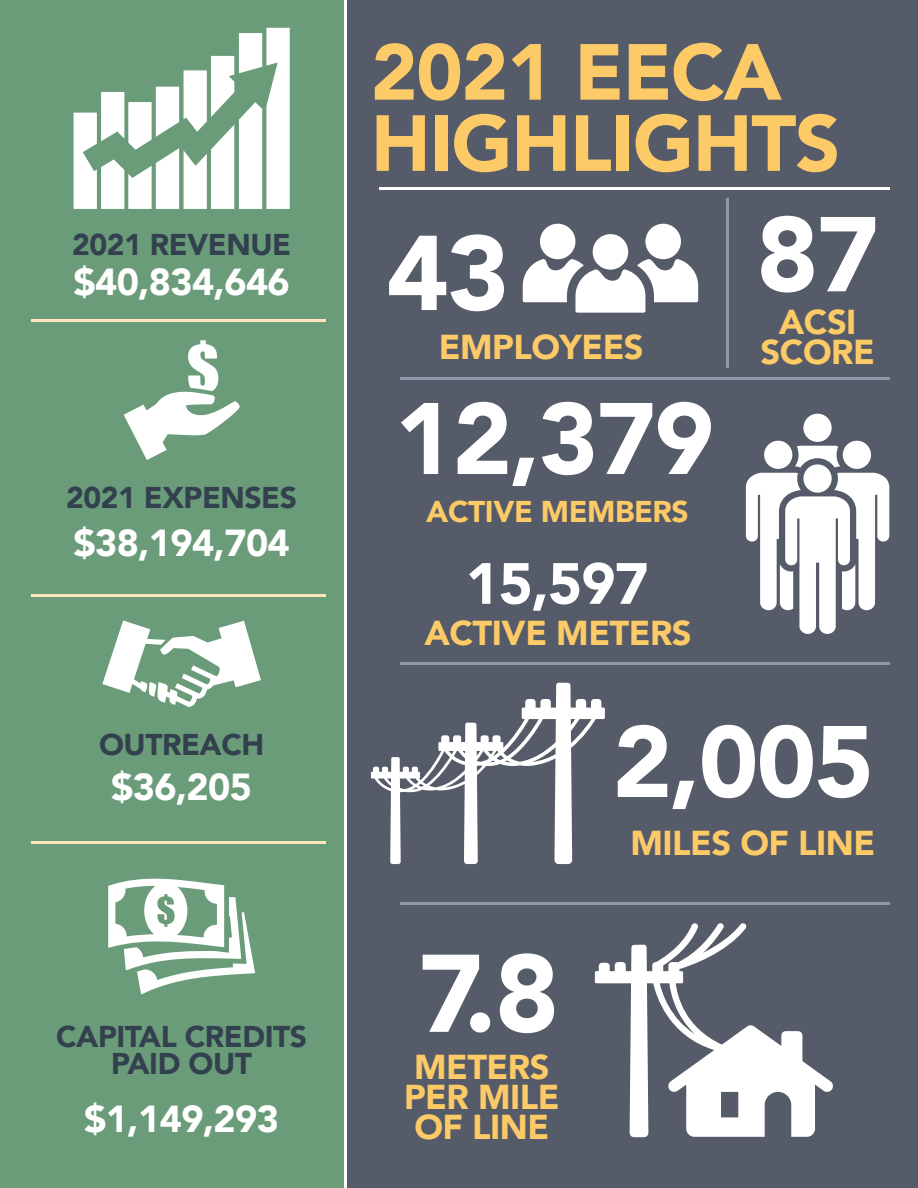
<style>
.page{position:relative;width:918px;height:1188px;background:#fff}
.page>*{position:absolute;margin:0;border:0;box-sizing:border-box;transform-origin:0 0}
.t1{font:900 109.05px "Avenir";color:#fff}
.t2{font:900 105px "Avenir";color:#fff}
.t3{font:900 100.35px "Avenir";letter-spacing:-.015em;color:#fff}
.t4{font:900 78.6px/71.1px "Avenir";letter-spacing:-.015em;color:#fcca67}
.t5{font:900 57.6px "Avenir";color:#fff}
.t6{font:900 37.5px "Avenir";letter-spacing:-.015em;color:#fff}
.t7{font:900 34.5px/30px "Avenir";letter-spacing:-.015em;color:#fcca67}
.t8{font:900 30px/27.3px "Avenir";letter-spacing:-.015em;color:#33414f;text-align:center}
.t9{font:900 30px "Avenir";letter-spacing:-.015em;color:#fcca67}
</style>
<div class="page">
<div style="left:276px;top:0;width:642px;height:1188px;background:#555b68"></div>
<div style="left:0;top:0;width:345px;height:1188px;background:#6a9c7a"></div>
<div style="left:593px;top:234px;width:35px;height:36px;background:#fff;border-radius:50%"></div>
<div style="left:645px;top:224px;width:36px;height:35px;background:#fff;border-radius:50%"></div>
<div style="left:540px;top:224px;width:35px;height:35px;background:#fff;border-radius:50%"></div>
<svg style="left:523px;top:259px;width:175px;height:54px"></svg>
<div style="left:803px;top:414px;width:29px;height:28px;background:#fff;border-radius:50%"></div>
<div style="left:764px;top:441px;width:28px;height:28px;background:#fff;border-radius:50%"></div>
<div style="left:843px;top:441px;width:28px;height:28px;background:#fff;border-radius:50%"></div>
<div style="left:803px;top:464px;width:29px;height:29px;background:#fff;border-radius:50%"></div>
<svg style="left:795px;top:446px;width:45px;height:21px"></svg>
<svg style="left:746px;top:473px;width:143px;height:161px"></svg>
<svg style="left:371px;top:683px;width:234px;height:181px"></svg>
<hr style="left:379px;top:187px;width:510px;height:2px;background:#fff">
<hr style="left:344px;top:0;width:3px;height:1188px;background:#fff">
<hr style="left:32px;top:319px;width:294px;height:3px;background:#ffe6bb">
<hr style="left:400px;top:377px;width:489px;height:3px;background:#8f97a8">
<hr style="left:726px;top:199px;width:3px;height:169px;background:#8f97a8">
<hr style="left:400px;top:662px;width:489px;height:3px;background:#8f97a8">
<hr style="left:400px;top:903px;width:489px;height:2px;background:#8f97a8">
<hr style="left:32px;top:594px;width:294px;height:3px;background:#ffe6bb">
<svg style="left:74px;top:28px;width:216px;height:181px"></svg>
<hr style="left:32px;top:841px;width:294px;height:3px;background:#ffe6bb">
<svg style="left:102px;top:620px;width:159px;height:87px"></svg>
<svg style="left:108px;top:878px;width:147px;height:117px"></svg>
<svg style="left:124px;top:340px;width:116px;height:120px"></svg>
<svg style="left:595px;top:923px;width:238px;height:214px"></svg>
<p class="t8" style="left:72px;top:230px;width:220px">2021 REVENUE</p>
<p class="t6" style="left:73px;top:250px;width:218px">$40,834,646</p>
<p class="t8" style="left:66px;top:483px;width:232px">2021 EXPENSES</p>
<p class="t6" style="left:73px;top:511px;width:218px">$38,194,704</p>
<p class="t8" style="left:99px;top:730px;width:167px">OUTREACH</p>
<p class="t6" style="left:111px;top:755px;width:142px">$36,205</p>
<p class="t8" style="left:56px;top:1022px;width:252px">CAPITAL CREDITS<br>PAID OUT</p>
<p class="t6" style="left:84px;top:1087px;width:196px">$1,149,293</p>
<h3 class="t4" style="left:371px;top:35px;width:471px">2021 EECA<br>HIGHLIGHTS</h3>
<h2 class="t2" style="left:387px;top:184px;width:124px">43</h2>
<p class="t7" style="left:439px;top:331px;width:206px">EMPLOYEES</p>
<h3 class="t3" style="left:395px;top:353px;width:321px">12,379</h3>
<p class="t9" style="left:426px;top:486px;width:264px">ACTIVE MEMBERS</p>
<h3 class="t5" style="left:466px;top:534px;width:185px">15,597</h3>
<p class="t7" style="left:424px;top:617px;width:269px">ACTIVE METERS</p>
<h2 class="t2" style="left:756px;top:165px;width:124px">87</h2>
<p class="t7" style="left:761px;top:306px;width:116px;text-align:center">ACSI<br>SCORE</p>
<h3 class="t3" style="left:613px;top:676px;width:263px">2,005</h3>
<h1 class="t1" style="left:419px;top:900px;width:142px">7.8</h1>
<p class="t7" style="left:404px;top:1051px;width:157px">METERS<br>PER MILE<br>OF LINE</p>
<p class="t7" style="left:630px;top:827px;width:246px">MILES OF LINE</p>
</div>
